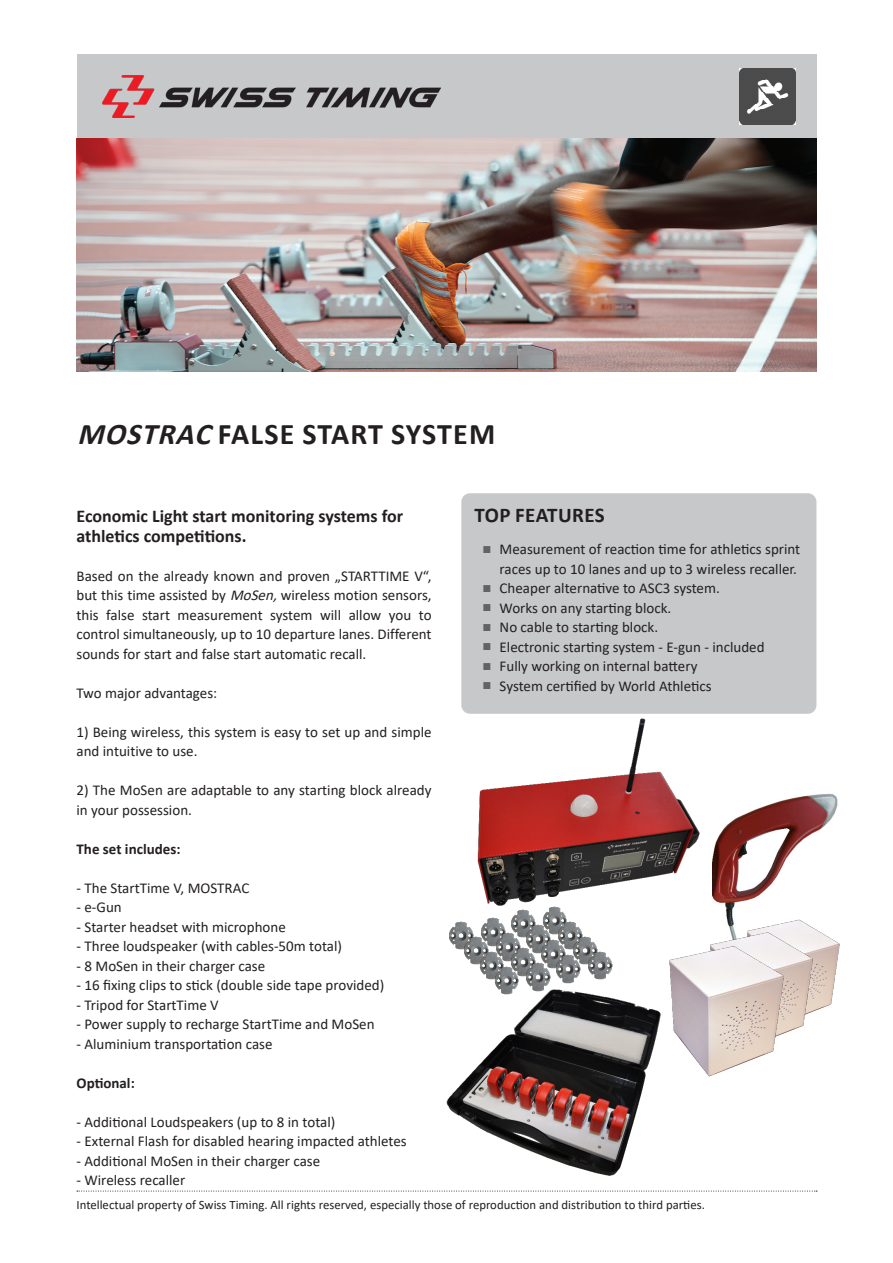
<style>
.page{position:relative;width:893px;height:1263px;background:#fff}
.page>*{position:absolute;margin:0;border:0;box-sizing:border-box;transform-origin:0 0}
.Product_20pt_Bold{font:700 30px "Calibri";letter-spacing:.03em;color:#231f20}
.Title_14pt_Bold_Uppe{font:700 21px "Calibri";letter-spacing:.02em;color:#231f20}
.Title_12pt_Bold{font:700 18px/19.5px "Calibri";color:#231f20}
.Text_10pt_with_line{font:15px/19.5px "Calibri";color:#231f20}
.Text_10pt_without_li{font:15px "Calibri";color:#231f20}
.Title_10pt_bold{font:700 15px "Calibri";color:#231f20}
.t1{font:12.75px "Calibri";color:#231f20}
.s1{font-style:italic}
.s2{font-family:"Arial";color:#636366}
</style>
<div class="page">
<div style="left:77px;top:54px;width:739px;height:85px;background:#c7c8ca"></div>
<img style="left:102px;top:75px;width:339px;height:43px">
<svg style="left:77px;top:1191px;width:740px;height:1px"></svg>
<img style="left:77px;top:138px;width:739px;height:234px">
<img style="left:740px;top:69px;width:55px;height:55px">
<div style="left:461px;top:493px;width:355px;height:221px;background:#c7c8ca;border-radius:9px"></div>
<img style="left:717px;top:793px;width:121px;height:133px">
<img style="left:446px;top:989px;width:212px;height:187px">
<img style="left:463px;top:710px;width:254px;height:196px">
<img style="left:738px;top:914px;width:102px;height:95px">
<img style="left:729px;top:926px;width:91px;height:104px">
<img style="left:658px;top:940px;width:135px;height:137px">
<img style="left:449px;top:921px;width:25px;height:29px">
<img style="left:462px;top:936px;width:27px;height:29px">
<img style="left:477px;top:951px;width:27px;height:29px">
<img style="left:492px;top:966px;width:28px;height:29px">
<img style="left:479px;top:918px;width:27px;height:28px">
<img style="left:494px;top:933px;width:27px;height:28px">
<img style="left:509px;top:948px;width:28px;height:28px">
<img style="left:524px;top:963px;width:28px;height:28px">
<img style="left:509px;top:909px;width:27px;height:29px">
<img style="left:524px;top:924px;width:27px;height:29px">
<img style="left:539px;top:939px;width:27px;height:29px">
<img style="left:554px;top:955px;width:27px;height:28px">
<img style="left:540px;top:906px;width:27px;height:28px">
<img style="left:556px;top:921px;width:27px;height:28px">
<img style="left:571px;top:936px;width:27px;height:28px">
<img style="left:586px;top:951px;width:27px;height:29px">
<p class="Product_20pt_Bold" style="left:77px;top:413px;width:420px"><span class="s1">MOSTRAC</span>FALSE START SYSTEM</p>
<p class="Title_12pt_Bold" style="left:77px;top:506px;width:328px">Economic Light start monitoring systems for athletics competitions.</p>
<p class="Text_10pt_with_line" style="left:77px;top:565px;width:357px;text-align:justify">Based on the already known and proven „STARTTIME V“, but this time assisted by <span class="s1">MoSen,</span>wireless motion sensors, this false start measurement system will allow you to control simultaneously, up to 10 departure lanes. Different sounds for start and false start automatic recall.</p>
<p class="Text_10pt_with_line" style="left:77px;top:682px;width:142px">Two major advantages:</p>
<p class="Text_10pt_with_line" style="left:77px;top:721px;width:357px">1) Being wireless, this system is easy to set up and simple and intuitive to use.</p>
<p class="Text_10pt_with_line" style="left:77px;top:780px;width:357px">2) The MoSen are adaptable to any starting block already in your possession.</p>
<p class="Title_10pt_bold" style="left:77px;top:838px;width:105px">The set includes:</p>
<p class="Text_10pt_without_li" style="left:77px;top:877px;width:174px">- The StartTime V, MOSTRAC</p>
<p class="Text_10pt_without_li" style="left:77px;top:897px;width:47px">- e-Gun</p>
<p class="Text_10pt_without_li" style="left:77px;top:916px;width:211px">- Starter headset with microphone</p>
<p class="Text_10pt_without_li" style="left:77px;top:936px;width:267px">- Three loudspeaker (with cables-50m total)</p>
<p class="Text_10pt_without_li" style="left:77px;top:955px;width:190px">- 8 MoSen in their charger case</p>
<p class="Text_10pt_without_li" style="left:77px;top:975px;width:309px">- 16 fixing clips to stick (double side tape provided)</p>
<p class="Text_10pt_without_li" style="left:77px;top:994px;width:144px">- Tripod for StartTime V</p>
<p class="Text_10pt_without_li" style="left:77px;top:1014px;width:300px">- Power supply to recharge StartTime and MoSen</p>
<p class="Text_10pt_without_li" style="left:77px;top:1033px;width:198px">- Aluminium transportation case</p>
<p class="Title_10pt_bold" style="left:77px;top:1072px;width:60px">Optional:</p>
<p class="Text_10pt_without_li" style="left:77px;top:1111px;width:260px">- Additional Loudspeakers (up to 8 in total)</p>
<p class="Text_10pt_without_li" style="left:77px;top:1131px;width:332px">- External Flash for disabled hearing impacted athletes</p>
<p class="Text_10pt_without_li" style="left:77px;top:1150px;width:245px">- Additional MoSen in their charger case</p>
<p class="Text_10pt_without_li" style="left:77px;top:1170px;width:110px">- Wireless recaller</p>
<p class="Title_14pt_Bold_Uppe" style="left:475px;top:500px;width:132px">TOP FEATURES</p>
<p class="Text_10pt_with_line" style="left:483px;top:539px;width:319px;text-align:right"><span class="s2">■</span> Measurement of reaction time for athletics sprint races up to 10 lanes and up to 3 wireless recaller.</p>
<p class="Text_10pt_with_line" style="left:483px;top:578px;width:239px"><span class="s2">■</span> Cheaper alternative to ASC3 system.</p>
<p class="Text_10pt_with_line" style="left:483px;top:598px;width:190px"><span class="s2">■</span> Works on any starting block.</p>
<p class="Text_10pt_with_line" style="left:483px;top:617px;width:177px"><span class="s2">■</span> No cable to starting block.</p>
<p class="Text_10pt_with_line" style="left:483px;top:637px;width:283px"><span class="s2">■</span> Electronic starting system - E-gun - included</p>
<p class="Text_10pt_with_line" style="left:483px;top:656px;width:216px"><span class="s2">■</span> Fully working on internal battery</p>
<p class="Text_10pt_with_line" style="left:483px;top:676px;width:230px"><span class="s2">■</span> System certified by World Athletics</p>
<p class="t1" style="left:77px;top:1196px;width:630px">Intellectual property of Swiss Timing. All rights reserved, especially those of reproduction and distribution to third parties.</p>
</div>
